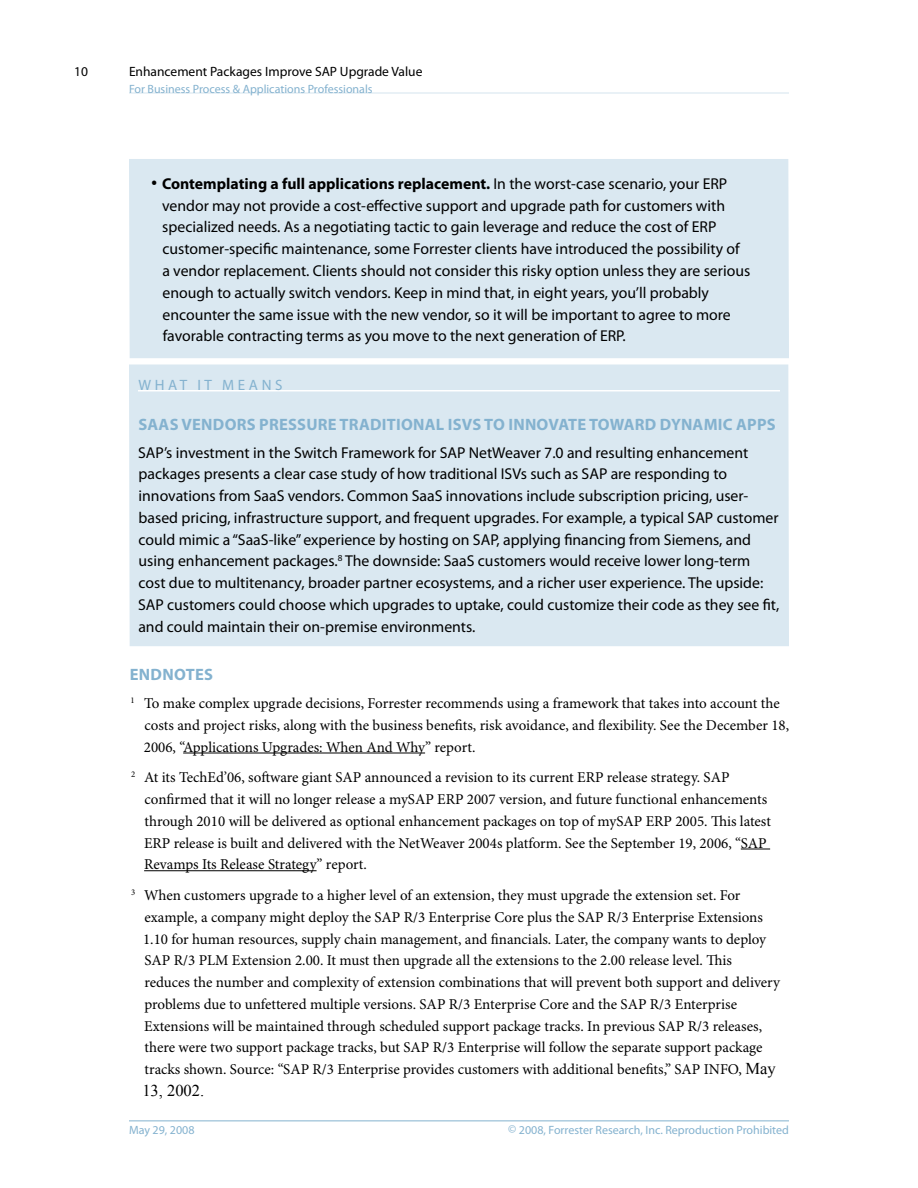
<style>
.page{position:relative;width:918px;height:1188px;background:#fff}
.page>*{position:absolute;margin:0;border:0;box-sizing:border-box;transform-origin:0 0}
.t1{font:700 16.5px "Myriad Pro";letter-spacing:.015em;color:#84b2cf}
.t2{font:16.5px "Times New Roman";color:#000}
.t3{font:15.75px/21.8px "Myriad Pro";color:#000}
.t4{font:15px/21.8px "Minion Pro";color:#000}
.t5{font:15px "Myriad Pro";letter-spacing:.24em;color:#84b2cf}
.t6{font:13.5px "Myriad Pro";color:#000}
.t7{font:12px "Myriad Pro";color:#84b2cf}
.s1{font-weight:700;font-size:24px}
.s2{font-weight:700}
.s3{font-family:"Times New Roman";font-size:16.5px}
</style>
<div class="page">
<hr style="left:129px;top:1120px;width:660px;height:1px;background:#84b2cf">
<hr style="left:129px;top:93px;width:660px;height:1px;background:#d4e4ee">
<div style="left:129px;top:364px;width:660px;height:282px;background:#dae8f1"></div>
<div style="left:129px;top:159px;width:660px;height:199px;background:#dae8f1"></div>
<hr style="left:138px;top:390px;width:642px;height:2px;background:#fff">
<hr style="left:183px;top:753px;width:242px;height:1px;background:#000">
<svg style="left:741px;top:849px;width:29px;height:1px"></svg>
<hr style="left:144px;top:870px;width:173px;height:1px;background:#000">
<p class="t6" style="left:74px;top:64px;width:15px">10</p>
<p class="t6" style="left:129px;top:64px;width:295px">Enhancement Packages Improve SAP Upgrade Value</p>
<p class="t7" style="left:129px;top:82px;width:245px">For Business Process &amp; Applications Professionals</p>
<p class="t3" style="left:162px;top:173px;width:590px;text-indent:-11px"><span class="s1">·</span> <span class="s2">Contemplating a full applications replacement.</span> In the worst-case scenario, your ERP vendor may not provide a cost-effective support and upgrade path for customers with specialized needs. As a negotiating tactic to gain leverage and reduce the cost of ERP customer-specific maintenance, some Forrester clients have introduced the possibility of a vendor replacement. Clients should not consider this risky option unless they are serious enough to actually switch vendors. Keep in mind that, in eight years, you’ll probably encounter the same issue with the new vendor, so it will be important to agree to more favorable contracting terms as you move to the next generation of ERP.</p>
<p class="t5" style="left:138px;top:377px;width:146px">WHAT IT MEANS</p>
<p class="t1" style="left:138px;top:415px;width:639px">SAAS VENDORS PRESSURE TRADITIONAL ISVS TO INNOVATE TOWARD DYNAMIC APPS</p>
<p class="t3" style="left:138px;top:442px;width:643px">SAP’s investment in the Switch Framework for SAP NetWeaver 7.0 and resulting enhancement packages presents a clear case study of how traditional ISVs such as SAP are responding to innovations from SaaS vendors. Common SaaS innovations include subscription pricing, user&shy;based pricing, infrastructure support, and frequent upgrades. For example, a typical SAP customer could mimic a “SaaS-like” experience by hosting on SAP, applying financing from Siemens, and using enhancement packages.<sup>8</sup> The downside: SaaS customers would receive lower long-term cost due to multitenancy, broader partner ecosystems, and a richer user experience. The upside:<br>SAP customers could choose which upgrades to uptake, could customize their code as they see fit, and could maintain their on-premise environments.</p>
<p class="t1" style="left:130px;top:665px;width:85px">ENDNOTES</p>
<p class="t4" style="left:144px;top:693px;width:647px;text-indent:-13px"><sup>1</sup> To make complex upgrade decisions, Forrester recommends using a framework that takes into account the costs and project risks, along with the business benefits, risk avoidance, and flexibility. See the December 18,<br>2006, “Applications Upgrades: When And Why” report.</p>
<p class="t4" style="left:144px;top:767px;width:628px;text-indent:-13px"><sup>2</sup> At its TechEd’06, software giant SAP announced a revision to its current ERP release strategy. SAP confirmed that it will no longer release a mySAP ERP 2007 version, and future functional enhancements through 2010 will be delivered as optional enhancement packages on top of mySAP ERP 2005. This latest ERP release is built and delivered with the NetWeaver 2004s platform. See the September 19, 2006, “SAP Revamps Its Release Strategy” report.</p>
<p class="t4" style="left:143px;top:885px;width:639px;text-indent:-12px"><sup>3</sup> When customers upgrade to a higher level of an extension, they must upgrade the extension set. For example, a company might deploy the SAP R/3 Enterprise Core plus the SAP R/3 Enterprise Extensions 1.10 for human resources, supply chain management, and financials. Later, the company wants to deploy SAP R/3 PLM Extension 2.00. It must then upgrade all the extensions to the 2.00 release level. This<br>reduces the number and complexity of extension combinations that will prevent both support and delivery problems due to unfettered multiple versions. SAP R/3 Enterprise Core and the SAP R/3 Enterprise Extensions will be maintained through scheduled support package tracks. In previous SAP R/3 releases, there were two support package tracks, but SAP R/3 Enterprise will follow the separate support package tracks shown. Source: “SAP R/3 Enterprise provides customers with additional benefits,” SAP INFO, <span class="s3">May</span></p>
<p class="t2" style="left:142px;top:1079px;width:63px">13, 2002.</p>
<p class="t7" style="left:129px;top:1123px;width:67px">May 29, 2008</p>
<p class="t7" style="left:508px;top:1123px;width:282px">© 2008, Forrester Research, Inc. Reproduction Prohibited</p>
</div>
